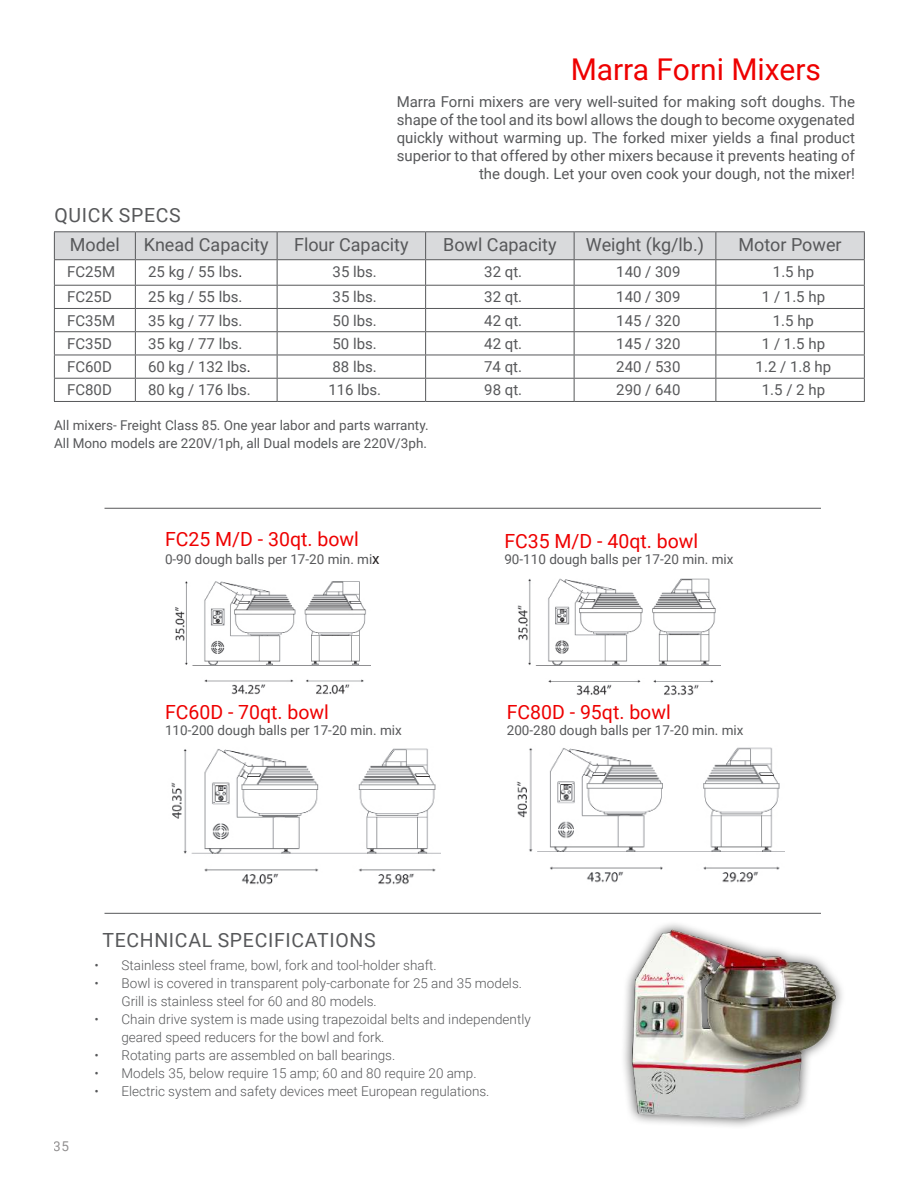
<style>
.page{position:relative;width:918px;height:1188px;background:#fff}
.page>*{position:absolute;margin:0;border:0;box-sizing:border-box;transform-origin:0 0}
.t1{font:30px "Roboto";color:#e00}
.t2{font:19.5px "Roboto";color:#e00}
.t3{font:19.5px "Roboto";letter-spacing:.035em;color:#57585a}
.t4{font:18px "Roboto";color:#57585a}
.t5{font:15px/18px "Roboto";color:#57585a;text-align:right}
.t6{font:300 13.5px/18px "Roboto";color:#57585a}
.t7{font:13.5px/18px "Roboto";color:#57585a}
.t8{font:13.5px "Roboto";color:#231f20}
.s1{color:#231f20}
.s2{font-size:15px;color:#231f20}
</style>
<div class="page">
<img style="left:624px;top:923px;width:218px;height:204px">
<hr style="left:54px;top:401px;width:81px;height:1px;background:#57585a">
<hr style="left:135px;top:401px;width:142px;height:1px;background:#57585a">
<hr style="left:277px;top:401px;width:149px;height:1px;background:#57585a">
<hr style="left:426px;top:401px;width:148px;height:1px;background:#57585a">
<hr style="left:574px;top:401px;width:142px;height:1px;background:#57585a">
<hr style="left:716px;top:401px;width:149px;height:1px;background:#57585a">
<hr style="left:54px;top:231px;width:81px;height:1px;background:#57585a">
<hr style="left:135px;top:231px;width:142px;height:1px;background:#57585a">
<hr style="left:277px;top:231px;width:149px;height:1px;background:#57585a">
<hr style="left:426px;top:231px;width:148px;height:1px;background:#57585a">
<hr style="left:574px;top:231px;width:142px;height:1px;background:#57585a">
<hr style="left:716px;top:231px;width:149px;height:1px;background:#57585a">
<svg style="left:54px;top:232px;width:811px;height:169px"></svg>
<hr style="left:716px;top:259px;width:149px;height:1px;background:#57585a">
<img style="left:175px;top:581px;width:196px;height:114px">
<img style="left:516px;top:747px;width:269px;height:136px">
<img style="left:517px;top:578px;width:203px;height:117px">
<img style="left:171px;top:748px;width:270px;height:137px">
<hr style="left:105px;top:508px;width:716px;height:1px;background:#57585a">
<hr style="left:105px;top:913px;width:716px;height:1px;background:#57585a">
<h1 class="t1" style="left:571px;top:48px;width:252px">Marra Forni Mixers</h1>
<p class="t5" style="left:397px;top:92px;width:460px">Marra Forni mixers are very well-suited for making soft doughs. The shape of the tool and its bowl allows the dough to become oxygenated quickly without warming up. The forked mixer yields a final product superior to that offered by other mixers because it prevents heating of the dough. Let your oven cook your dough, not the mixer!</p>
<h2 class="t3" style="left:54px;top:201px;width:128px">QUICK SPECS</h2>
<p class="t4" style="left:70px;top:232px;width:52px">Model</p>
<p class="t4" style="left:144px;top:232px;width:126px">Knead Capacity</p>
<p class="t4" style="left:294px;top:232px;width:116px">Flour Capacity</p>
<p class="t4" style="left:443px;top:232px;width:115px">Bowl Capacity</p>
<p class="t4" style="left:586px;top:232px;width:120px">Weight (kg/lb.)</p>
<p class="t4" style="left:739px;top:232px;width:105px">Motor Power</p>
<p class="t5" style="left:67px;top:262px;width:50px">FC25M</p>
<p class="t5" style="left:148px;top:262px;width:96px">25 kg / 55 lbs<span class="s1">.</span></p>
<p class="t5" style="left:333px;top:262px;width:46px">35 lbs.</p>
<p class="t5" style="left:484px;top:262px;width:39px">32 qt.</p>
<p class="t5" style="left:616px;top:262px;width:66px">140 / 309</p>
<p class="t5" style="left:773px;top:262px;width:43px">1.5 hp</p>
<p class="t5" style="left:67px;top:288px;width:46px">FC25D</p>
<p class="t5" style="left:148px;top:288px;width:96px">25 kg / 55 lbs.</p>
<p class="t5" style="left:333px;top:288px;width:46px">35 lbs.</p>
<p class="t5" style="left:484px;top:288px;width:39px">32 qt.</p>
<p class="t5" style="left:616px;top:288px;width:66px">140 / 309</p>
<p class="t5" style="left:762px;top:288px;width:65px">1 / 1.5 hp</p>
<p class="t5" style="left:67px;top:311px;width:50px">FC35M</p>
<p class="t5" style="left:148px;top:311px;width:96px">35 kg / 77 lbs.</p>
<p class="t5" style="left:333px;top:311px;width:46px">50 lbs.</p>
<p class="t5" style="left:484px;top:311px;width:39px">42 qt.</p>
<p class="t5" style="left:616px;top:311px;width:66px">145 / 320</p>
<p class="t5" style="left:773px;top:311px;width:43px">1.5 hp</p>
<p class="t5" style="left:67px;top:334px;width:46px">FC35D</p>
<p class="t5" style="left:148px;top:334px;width:96px">35 kg / 77 lbs.</p>
<p class="t5" style="left:333px;top:334px;width:46px">50 lbs.</p>
<p class="t5" style="left:484px;top:334px;width:39px">42 qt.</p>
<p class="t5" style="left:616px;top:334px;width:66px">145 / 320</p>
<p class="t5" style="left:762px;top:334px;width:65px">1 / 1.5 hp</p>
<p class="t5" style="left:67px;top:357px;width:46px">FC60D</p>
<p class="t5" style="left:148px;top:357px;width:104px">60 kg / 132 lbs<span class="s1">.</span></p>
<p class="t5" style="left:333px;top:357px;width:46px">88 lbs.</p>
<p class="t5" style="left:484px;top:357px;width:39px">74 qt.</p>
<p class="t5" style="left:616px;top:357px;width:66px">240 / 530</p>
<p class="t5" style="left:756px;top:357px;width:77px">1.2 / 1.8 hp</p>
<p class="t5" style="left:67px;top:381px;width:46px">FC80D</p>
<p class="t5" style="left:148px;top:381px;width:104px">80 kg / 176 lbs.</p>
<p class="t5" style="left:328px;top:381px;width:54px">116 lbs.</p>
<p class="t5" style="left:484px;top:381px;width:39px">98 qt.</p>
<p class="t5" style="left:616px;top:381px;width:66px">290 / 640</p>
<p class="t5" style="left:762px;top:381px;width:65px">1.5 / 2 hp</p>
<p class="t7" style="left:54px;top:416px;width:376px">All mixers- Freight Class 85. One year labor and parts warranty.<br>All Mono models are 220V/1ph, all Dual models are 220V/3ph.</p>
<h2 class="t2" style="left:165px;top:526px;width:195px">FC25 M/D - 30qt. bowl</h2>
<p class="t7" style="left:165px;top:550px;width:216px">0-90 dough balls per 17-20 min. mi<span class="s2">x</span></p>
<h2 class="t2" style="left:165px;top:698px;width:166px">FC60D - 70qt. bowl</h2>
<p class="t7" style="left:165px;top:721px;width:238px">110-200 dough balls per 17-20 min. mix</p>
<h2 class="t2" style="left:504px;top:527px;width:195px">FC35 M/D - 40qt. bowl</h2>
<p class="t7" style="left:504px;top:550px;width:231px">90-110 dough balls per 17-20 min. mix</p>
<h2 class="t2" style="left:507px;top:698px;width:166px">FC80D - 95qt. bowl</h2>
<p class="t7" style="left:507px;top:721px;width:238px">200-280 dough balls per 17-20 min. mix</p>
<p class="t8" style="left:54px;top:1137px;width:17px">35</p>
<h2 class="t3" style="left:102px;top:926px;width:275px">TECHNICAL SPECIFICATIONS</h2>
<p class="t6" style="left:94px;top:955px;width:344px">• Stainless steel frame, bowl, fork and tool-holder shaft.</p>
<p class="t6" style="left:122px;top:973px;width:402px;text-indent:-27px">• Bowl is covered in transparent poly-carbonate for 25 and 35 models.<br>Grill is stainless steel for 60 and 80 models.</p>
<p class="t6" style="left:122px;top:1009px;width:411px;text-indent:-27px">• Chain drive system is made using trapezoidal belts and independently geared speed reducers for the bowl and fork.</p>
<p class="t6" style="left:94px;top:1045px;width:302px">• Rotating parts are assembled on ball bearings.</p>
<p class="t6" style="left:94px;top:1063px;width:384px">• Models 35, below require 15 amp; 60 and 80 require 20 amp.</p>
<p class="t6" style="left:94px;top:1081px;width:397px">• Electric system and safety devices meet European regulations.</p>
</div>
